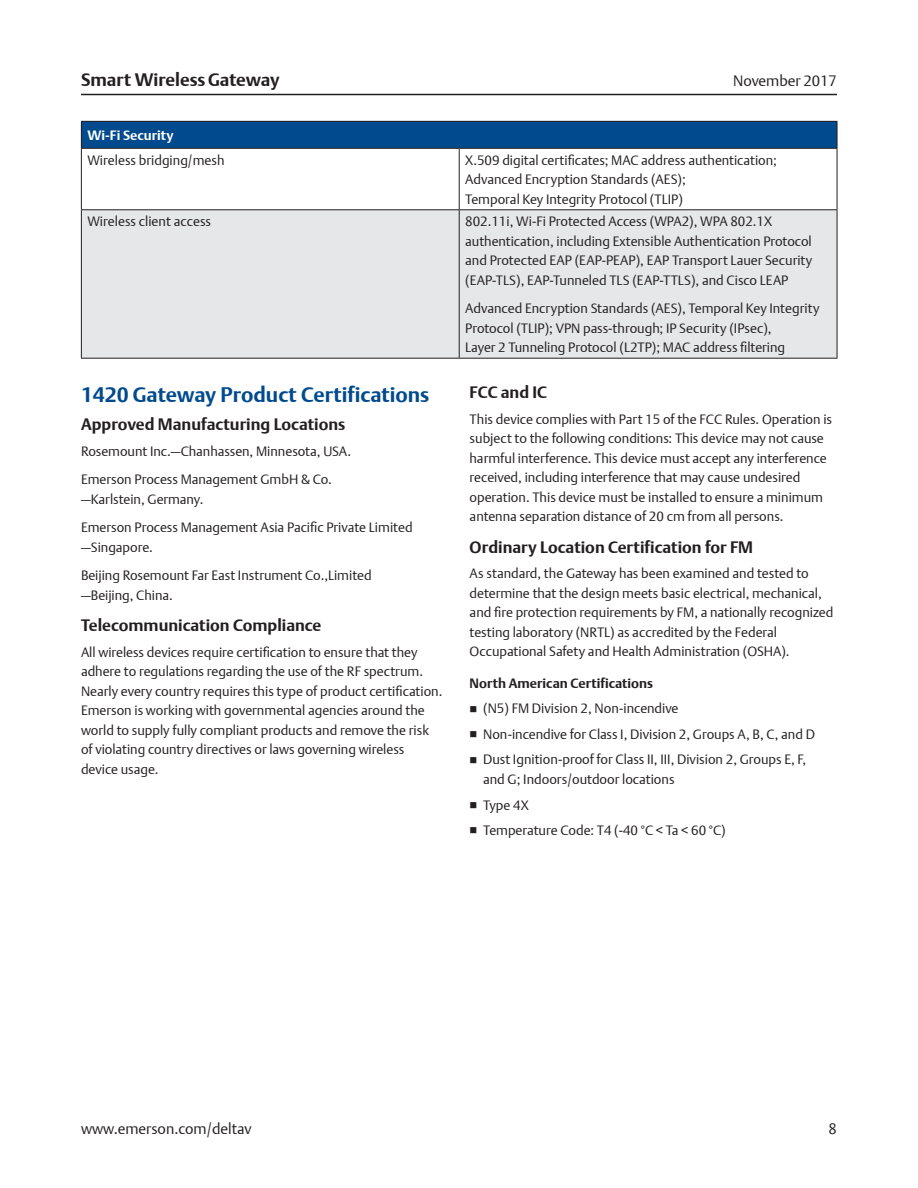
<style>
.page{position:relative;width:918px;height:1188px;background:#fff}
.page>*{position:absolute;margin:0;border:0;box-sizing:border-box;transform-origin:0 0}
.Subhead_3{font:700 21px "DTL Argo T";color:#004a8d}
.Top_Headers{font:700 18px "DTL Argo T";color:#231f20}
.Subhead_2{font:700 16.5px "DTL Argo T";color:#231f20}
.t1{font:15px "DTL Argo T Light";color:#231f20}
.Body_Text{font:13.5px/19.5px "DTL Argo T Light";color:#231f20}
.Subhead_3-2{font:700 13.5px "DTL Argo T";color:#231f20}
.Table_Header{font:700 13.5px "DTL Argo T";color:#fff}
</style>
<div class="page">
<hr style="left:81px;top:94px;width:756px;height:1px;background:#231f20">
<div style="left:81px;top:121px;width:756px;height:27px;background:#004a8d"></div>
<div style="left:82px;top:210px;width:755px;height:148px;background:#e6e7e9"></div>
<hr style="left:81px;top:121px;width:378px;height:1px;background:#231f20">
<svg style="left:81px;top:122px;width:1px;height:26px"></svg>
<hr style="left:459px;top:121px;width:378px;height:1px;background:#231f20">
<svg style="left:837px;top:122px;width:1px;height:26px"></svg>
<hr style="left:81px;top:148px;width:378px;height:1px;background:#231f20">
<hr style="left:81px;top:149px;width:1px;height:60px;background:#231f20">
<hr style="left:459px;top:148px;width:378px;height:1px;background:#231f20">
<hr style="left:459px;top:149px;width:1px;height:60px;background:#231f20">
<hr style="left:837px;top:149px;width:1px;height:60px;background:#231f20">
<hr style="left:81px;top:209px;width:378px;height:1px;background:#231f20">
<hr style="left:81px;top:210px;width:1px;height:148px;background:#231f20">
<hr style="left:459px;top:209px;width:378px;height:1px;background:#231f20">
<hr style="left:459px;top:210px;width:1px;height:148px;background:#231f20">
<hr style="left:837px;top:210px;width:1px;height:148px;background:#231f20">
<hr style="left:81px;top:358px;width:378px;height:1px;background:#231f20">
<hr style="left:459px;top:358px;width:378px;height:1px;background:#231f20">
<p class="Top_Headers" style="left:81px;top:69px;width:200px">Smart WirelessGateway</p>
<p class="t1" style="left:733px;top:72px;width:105px">November 2017</p>
<p class="Table_Header" style="left:87px;top:127px;width:88px">Wi-Fi Security</p>
<p class="Body_Text" style="left:87px;top:150px;width:139px">Wireless bridging/mesh</p>
<p class="Body_Text" style="left:465px;top:150px;width:313px">X.509 digital certificates; MAC address authentication;<br>Advanced Encryption Standards (AES);<br>Temporal Key Integrity Protocol (TLIP)</p>
<p class="Body_Text" style="left:87px;top:212px;width:125px">Wireless client access</p>
<p class="Body_Text" style="left:465px;top:212px;width:349px">802.11i, Wi-Fi Protected Access (WPA2), WPA 802.1X authentication, including Extensible Authentication Protocol and Protected EAP (EAP-PEAP), EAP Transport Lauer Security (EAP-TLS), EAP-Tunneled TLS (EAP-TTLS), and Cisco LEAP</p>
<p class="Body_Text" style="left:465px;top:299px;width:356px">Advanced Encryption Standards (AES), Temporal Key Integrity<br>Protocol (TLIP); VPN pass-through; IP Security (IPsec),<br>Layer 2 Tunneling Protocol (L2TP); MAC address filtering</p>
<p class="Subhead_3" style="left:81px;top:382px;width:350px">1420 Gateway Product Certifications</p>
<p class="Subhead_2" style="left:81px;top:415px;width:266px">Approved Manufacturing Locations</p>
<p class="Body_Text" style="left:81px;top:441px;width:272px">Rosemount Inc.—Chanhassen, Minnesota, USA.</p>
<p class="Body_Text" style="left:81px;top:470px;width:252px">Emerson Process Management GmbH &amp; Co. —Karlstein, Germany.</p>
<p class="Body_Text" style="left:81px;top:518px;width:333px">Emerson Process Management Asia Pacific Private Limited —Singapore.</p>
<p class="Body_Text" style="left:81px;top:566px;width:292px">Beijing Rosemount Far East Instrument Co.,Limited —Beijing, China.</p>
<p class="Subhead_2" style="left:81px;top:616px;width:242px">Telecommunication Compliance</p>
<p class="Body_Text" style="left:81px;top:642px;width:363px">All wireless devices require certification to ensure that they adhere to regulations regarding the use of the RF spectrum.<br>Nearly every country requires this type of product certification.<br>Emerson is working with governmental agencies around the world to supply fully compliant products and remove the risk of violating country directives or laws governing wireless device usage.</p>
<p class="Subhead_2" style="left:470px;top:383px;width:79px">FCC and IC</p>
<p class="Body_Text" style="left:470px;top:409px;width:364px">This device complies with Part 15 of the FCC Rules. Operation is subject to the following conditions: This device may not cause harmful interference. This device must accept any interference received, including interference that may cause undesired operation. This device must be installed to ensure a minimum antenna separation distance of 20 cm from all persons.</p>
<p class="Subhead_2" style="left:470px;top:537px;width:285px">Ordinary Location Certification for FM</p>
<p class="Body_Text" style="left:470px;top:564px;width:365px">As standard, the Gateway has been examined and tested to determine that the design meets basic electrical, mechanical, and fire protection requirements by FM, a nationally recognized testing laboratory (NRTL) as accredited by the Federal Occupational Safety and Health Administration (OSHA).</p>
<p class="Subhead_3-2" style="left:470px;top:675px;width:185px">North American Certifications</p>
<p class="Body_Text" style="left:483px;top:699px;width:197px">(N5) FM Division 2, Non-incendive</p>
<p class="Body_Text" style="left:483px;top:724px;width:333px">Non-incendive for Class I, Division 2, Groups A, B, C, and D</p>
<p class="Body_Text" style="left:483px;top:750px;width:325px">Dust Ignition-proof for Class II, III, Division 2, Groups E, F, and G; Indoors/outdoor locations</p>
<p class="Body_Text" style="left:483px;top:795px;width:47px">Type 4X</p>
<p class="Body_Text" style="left:483px;top:820px;width:244px">Temperature Code: T4 (-40 °C &lt; Ta &lt; 60 °C)</p>
<p class="t1" style="left:81px;top:1120px;width:172px">www.emerson.com/deltav</p>
<p class="t1" style="left:829px;top:1120px;width:10px">8</p>
</div>
